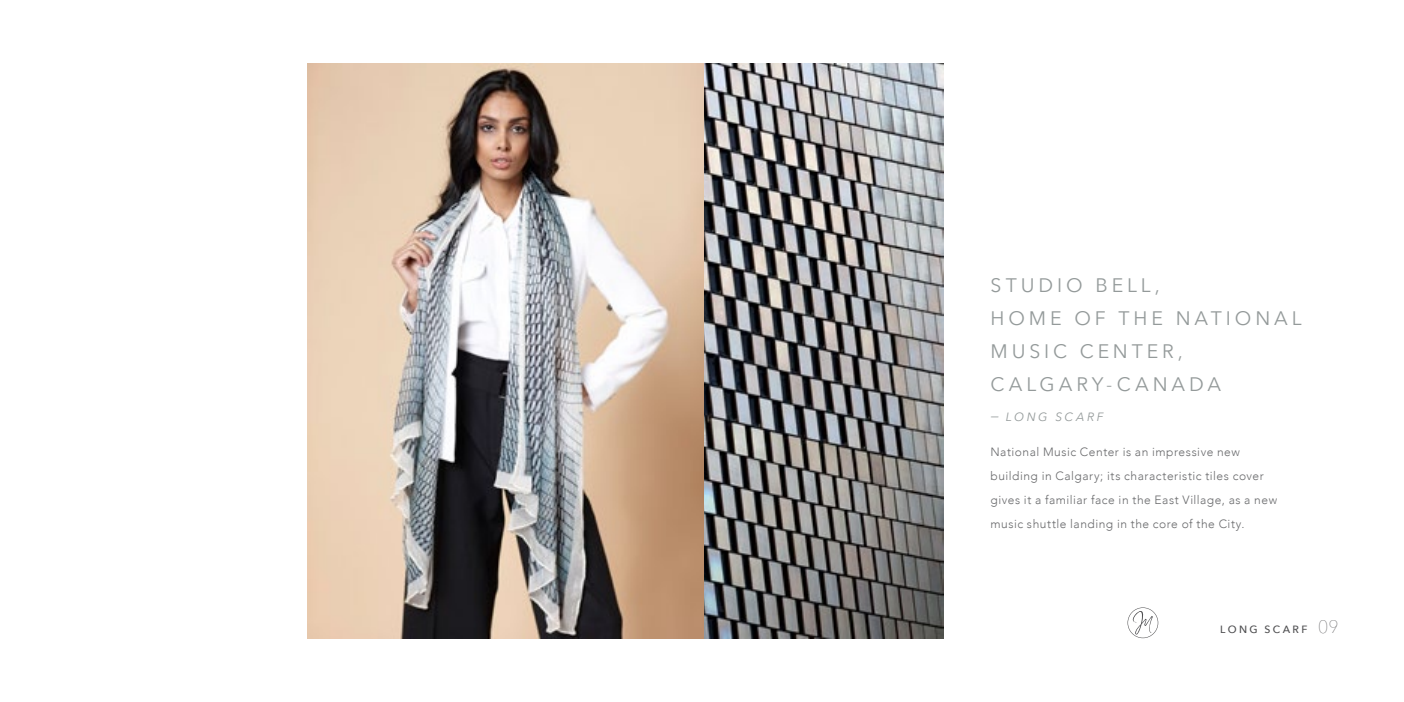
<style>
.page{position:relative;width:1404px;height:702px;background:#fff}
.page>*{position:absolute;margin:0;border:0;box-sizing:border-box;transform-origin:0 0}
.t1{font:19.5px/33px "Avenir Next";letter-spacing:.2em;color:#949a9a}
.t2{font:300 12px/24px "Avenir";letter-spacing:.045em;color:#696a6c}
.t3{font:italic 12px "Avenir Next";letter-spacing:.22em;color:#949a9a}
.t4{font:500 10.5px "Avenir Next";letter-spacing:.225em;color:#4d4d4f}
.s1{font-family:"Archer";font-weight:500}
.s2{font-weight:200;font-size:18px}
</style>
<div class="page">
<img style="left:308px;top:64px;width:635px;height:574px">
<svg style="left:1127px;top:607px;width:31px;height:31px"></svg>
<h1 class="t1" style="left:990px;top:268px;width:171px">STUDI O BELL,<br>HOME OF</h1>
<h1 class="t1" style="left:1118px;top:301px;width:185px">THE NATI ONA L</h1>
<h1 class="t1" style="left:990px;top:333px;width:194px;text-indent:89px">CEN TER,<br>CALGA RY-CANADA</h1>
<p class="t3" style="left:990px;top:406px;width:114px"><span class="s1">—</span> LONG SCARF</p>
<p class="t2" style="left:990px;top:440px;width:288px">National Music Center is an impressive new building in Calgary; its characteristic tiles cover gives it a familiar face in the East Village, as a new music shuttle landing in the core of the City.</p>
<h1 class="t1" style="left:990px;top:333px;width:52px">MUSIC</h1>
<p class="t4" style="left:1220px;top:620px;width:120px">LONG SCARF <span class="s2">09</span></p>
</div>
